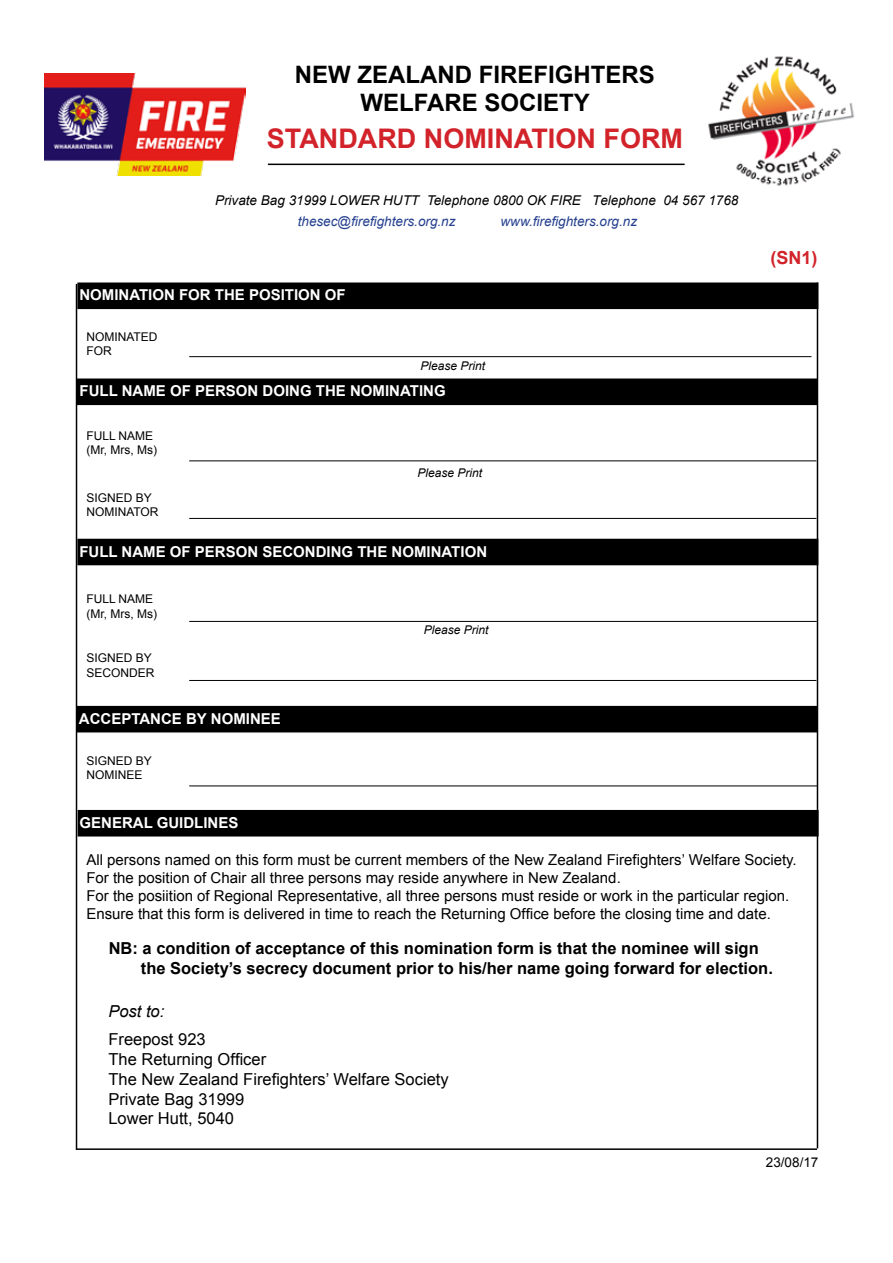
<style>
.page{position:relative;width:893px;height:1263px;background:#fff}
.page>*{position:absolute;margin:0;border:0;box-sizing:border-box;transform-origin:0 0}
.t1{font:700 27px "Arial";color:#d2232a}
.t2{font:700 24px/28.8px "Arial";color:#000;text-align:center}
.t3{font:700 18px "Arial";color:#d2232a}
.t4{font:700 16.5px/19.8px "Arial";color:#000}
.t5{font:16.5px/19.8px "Arial";color:#000}
.t6{font:italic 16.5px "Arial";color:#000}
.t7{font:15px/18px "Arial";color:#000}
.t8{font:700 15px "Arial";color:#fff}
.t9{font:italic 13.5px/20.4px "Arial";color:#000}
.t10{font:italic 13.5px "Arial";color:#25408f}
.t11{font:13.5px "Arial";color:#000}
.t12{font:12px/14.4px "Arial";color:#000}
.t13{font:italic 12px "Arial";color:#000}
.s1{font-style:inherit}
.s2{color:#25408f}
</style>
<div class="page">
<img style="left:708px;top:56px;width:147px;height:130px">
<hr style="left:268px;top:164px;width:417px;height:1px;background:#000">
<div style="left:77px;top:379px;width:739px;height:25px;background:#000"></div>
<div style="left:76px;top:378px;width:741px;height:27px;border:2px solid #000"></div>
<div style="left:78px;top:539px;width:740px;height:25px;background:#000"></div>
<div style="left:77px;top:539px;width:741px;height:26px;border:2px solid #000"></div>
<div style="left:78px;top:811px;width:740px;height:25px;background:#000"></div>
<div style="left:78px;top:810px;width:741px;height:26px;border:2px solid #000"></div>
<div style="left:78px;top:283px;width:740px;height:25px;background:#000"></div>
<div style="left:77px;top:282px;width:741px;height:27px;border:2px solid #000"></div>
<div style="left:78px;top:707px;width:739px;height:25px;background:#000"></div>
<div style="left:77px;top:706px;width:741px;height:26px;border:2px solid #000"></div>
<hr style="left:76px;top:1148px;width:741px;height:2px;background:#000">
<hr style="left:76px;top:284px;width:1px;height:866px;background:#000">
<hr style="left:817px;top:282px;width:1px;height:866px;background:#000">
<img style="left:44px;top:74px;width:201px;height:101px">
<hr style="left:189px;top:460px;width:627px;height:1px;background:#000">
<hr style="left:189px;top:518px;width:627px;height:1px;background:#000">
<hr style="left:189px;top:680px;width:627px;height:1px;background:#000">
<hr style="left:189px;top:785px;width:628px;height:1px;background:#000">
<hr style="left:189px;top:356px;width:622px;height:1px;background:#000">
<hr style="left:189px;top:621px;width:628px;height:1px;background:#000">
<h2 class="t2" style="left:295px;top:60px;width:362px">NEW ZEALAND FIREFIGHTERS<br>WELFARE SOCIETY</h2>
<h1 class="t1" style="left:267px;top:120px;width:417px">STANDARD NOMINATION FORM</h1>
<p class="t9" style="left:298px;top:190px;width:442px;text-indent:-83px">Private Bag 31999 LOWER HUTT Telephone 0800 OK FIRE <span class="s1">Telephone 04 567 1768 </span><span class="s2">thesec@firefighters.org.nz</span></p>
<p class="t10" style="left:501px;top:212px;width:138px">www.firefighters.org.nz</p>
<p class="t8" style="left:79px;top:285px;width:268px">NOMINATION FOR THE POSITION OF</p>
<p class="t12" style="left:86px;top:329px;width:73px">NOMINATED<br>FOR</p>
<p class="t13" style="left:420px;top:358px;width:66px">Please Print</p>
<p class="t8" style="left:80px;top:381px;width:368px">FULL NAME OF PERSON DOING THE NOMINATING</p>
<p class="t12" style="left:86px;top:429px;width:72px">FULL NAME (Mr, Mrs, Ms)</p>
<p class="t12" style="left:86px;top:491px;width:74px">SIGNED BY<br>NOMINATOR</p>
<p class="t13" style="left:417px;top:465px;width:66px">Please Print</p>
<p class="t8" style="left:79px;top:541px;width:409px">FULL NAME OF PERSON SECONDING THE NOMINATION</p>
<p class="t12" style="left:86px;top:592px;width:72px">FULL NAME (Mr, Mrs, Ms)</p>
<p class="t12" style="left:86px;top:651px;width:70px">SIGNED BY<br>SECONDER</p>
<p class="t8" style="left:79px;top:709px;width:203px">ACCEPTANCE BY NOMINEE</p>
<p class="t12" style="left:86px;top:753px;width:67px">SIGNED BY<br>NOMINEE</p>
<p class="t8" style="left:80px;top:813px;width:160px">GENERAL GUIDLINES</p>
<p class="t13" style="left:424px;top:621px;width:66px">Please Print</p>
<p class="t3" style="left:770px;top:246px;width:48px">(SN1)</p>
<p class="t7" style="left:86px;top:851px;width:712px">All persons named on this form must be current members of the New Zealand Firefighters’ Welfare Society.<br>For the position of Chair all three persons may reside anywhere in New Zealand.<br>For the posiition of Regional Representative, all three persons must reside or work in the particular region.<br>Ensure that this form is delivered in time to reach the Returning Office before the closing time and date.</p>
<p class="t4" style="left:141px;top:939px;width:634px;text-indent:-32px">NB: a condition of acceptance of this nomination form is that the nominee will sign the Society’s secrecy document prior to his/her name going forward for election.</p>
<p class="t6" style="left:108px;top:1000px;width:57px">Post to:</p>
<p class="t5" style="left:108px;top:1030px;width:342px">Freepost 923<br>The Returning Officer<br>The New Zealand Firefighters’ Welfare Society<br>Private Bag 31999<br>Lower Hutt, 5040</p>
<p class="t11" style="left:766px;top:1154px;width:54px">23/08/17</p>
</div>
